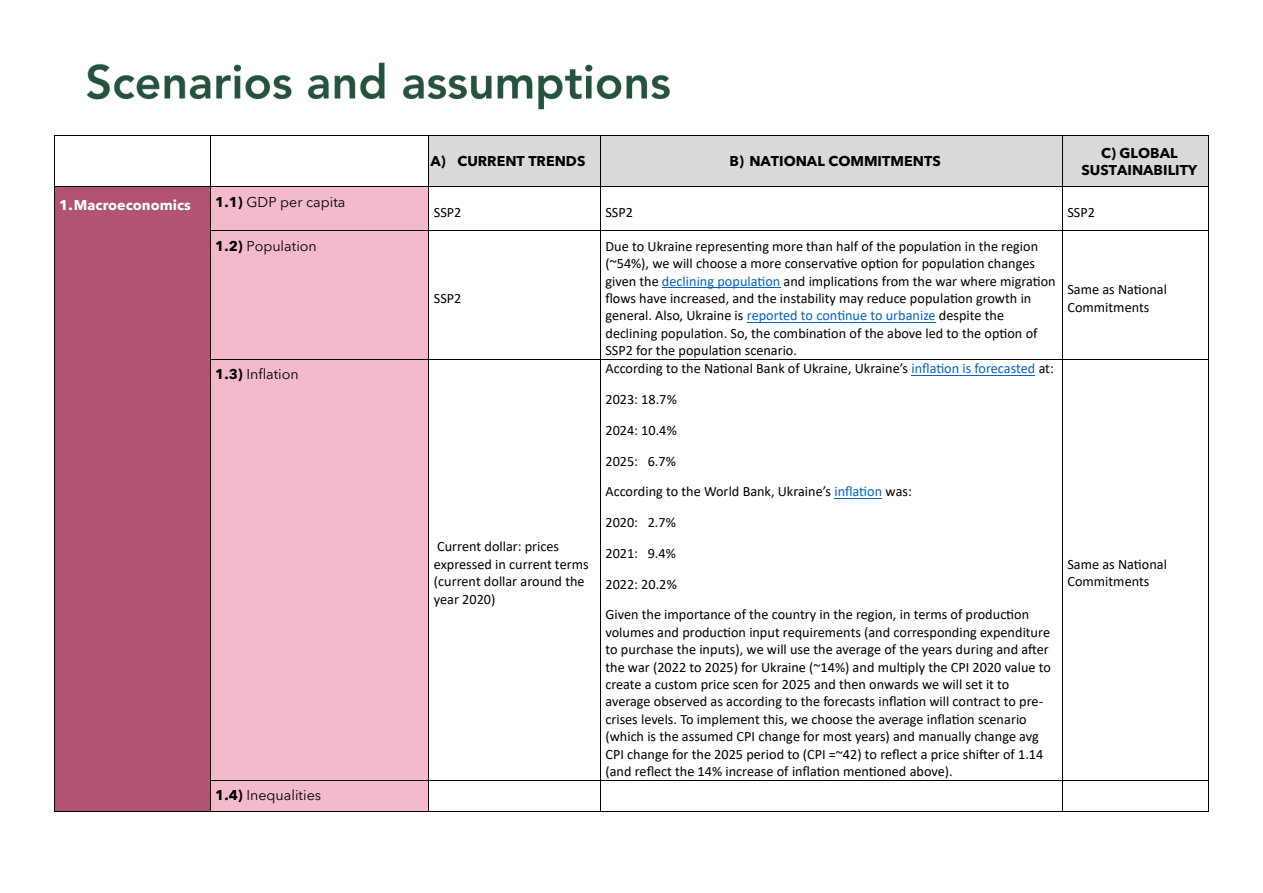
<style>
.page{position:relative;width:1263px;height:893px;background:#fff}
.page>*{position:absolute;margin:0;border:0;box-sizing:border-box;transform-origin:0 0}
.t1{font:14.25px/17.4px "Calibri";color:#000}
.t2{font:14.25px "Avenir Next LT Pro";color:#000}
.t3{font:700 14.25px/17.2px "Avenir Next LT Pro";color:#000;text-align:center}
.t4{font:700 14.25px "Avenir Next LT Pro";color:#fff}
.s1{font-weight:700}
.s2{color:#0563c1}
</style>
<div class="page">
<img style="left:86px;top:62px;width:584px;height:48px">
<div style="left:429px;top:136px;width:171px;height:50px;background:#d9d9d9"></div>
<div style="left:600px;top:136px;width:462px;height:50px;background:#d9d9d9"></div>
<div style="left:1063px;top:136px;width:145px;height:50px;background:#d9d9d9"></div>
<hr style="left:54px;top:135px;width:156px;height:1px;background:#000">
<hr style="left:210px;top:135px;width:218px;height:1px;background:#000">
<hr style="left:429px;top:135px;width:171px;height:1px;background:#000">
<hr style="left:600px;top:135px;width:462px;height:1px;background:#000">
<hr style="left:1063px;top:135px;width:145px;height:1px;background:#000">
<hr style="left:54px;top:136px;width:1px;height:50px;background:#000">
<hr style="left:210px;top:136px;width:1px;height:50px;background:#000">
<hr style="left:428px;top:136px;width:1px;height:50px;background:#000">
<hr style="left:600px;top:136px;width:1px;height:50px;background:#000">
<hr style="left:1062px;top:136px;width:1px;height:50px;background:#000">
<hr style="left:1208px;top:136px;width:1px;height:50px;background:#000">
<div style="left:54px;top:187px;width:156px;height:625px;background:#b15372"></div>
<div style="left:210px;top:187px;width:218px;height:43px;background:#f4bacc"></div>
<hr style="left:54px;top:186px;width:156px;height:1px;background:#000">
<hr style="left:210px;top:186px;width:218px;height:1px;background:#000">
<hr style="left:429px;top:186px;width:171px;height:1px;background:#000">
<hr style="left:600px;top:186px;width:462px;height:1px;background:#000">
<hr style="left:1063px;top:186px;width:145px;height:1px;background:#000">
<hr style="left:54px;top:187px;width:1px;height:43px;background:#000">
<hr style="left:210px;top:187px;width:1px;height:43px;background:#000">
<hr style="left:428px;top:187px;width:1px;height:43px;background:#000">
<hr style="left:600px;top:187px;width:1px;height:43px;background:#000">
<hr style="left:1062px;top:187px;width:1px;height:43px;background:#000">
<hr style="left:1208px;top:187px;width:1px;height:43px;background:#000">
<div style="left:210px;top:231px;width:218px;height:128px;background:#f4bacc"></div>
<hr style="left:662px;top:287px;width:118px;height:1px;background:#0563c1">
<hr style="left:747px;top:322px;width:189px;height:1px;background:#0563c1">
<hr style="left:210px;top:230px;width:218px;height:1px;background:#000">
<hr style="left:429px;top:230px;width:171px;height:1px;background:#000">
<hr style="left:600px;top:230px;width:462px;height:1px;background:#000">
<hr style="left:1063px;top:230px;width:145px;height:1px;background:#000">
<hr style="left:54px;top:231px;width:1px;height:128px;background:#000">
<hr style="left:210px;top:231px;width:1px;height:128px;background:#000">
<hr style="left:428px;top:231px;width:1px;height:128px;background:#000">
<hr style="left:600px;top:231px;width:1px;height:128px;background:#000">
<hr style="left:1062px;top:231px;width:1px;height:128px;background:#000">
<hr style="left:1208px;top:231px;width:1px;height:128px;background:#000">
<div style="left:210px;top:360px;width:218px;height:420px;background:#f4bacc"></div>
<hr style="left:911px;top:375px;width:124px;height:1px;background:#0563c1">
<hr style="left:834px;top:498px;width:48px;height:1px;background:#0563c1">
<hr style="left:210px;top:359px;width:218px;height:1px;background:#000">
<hr style="left:429px;top:359px;width:171px;height:1px;background:#000">
<hr style="left:600px;top:359px;width:462px;height:1px;background:#000">
<hr style="left:1063px;top:359px;width:145px;height:1px;background:#000">
<hr style="left:54px;top:360px;width:1px;height:420px;background:#000">
<hr style="left:210px;top:360px;width:1px;height:420px;background:#000">
<hr style="left:428px;top:360px;width:1px;height:420px;background:#000">
<hr style="left:600px;top:360px;width:1px;height:420px;background:#000">
<hr style="left:1062px;top:360px;width:1px;height:420px;background:#000">
<hr style="left:1208px;top:360px;width:1px;height:420px;background:#000">
<div style="left:210px;top:781px;width:218px;height:31px;background:#f4bacc"></div>
<hr style="left:210px;top:780px;width:218px;height:1px;background:#000">
<hr style="left:429px;top:780px;width:171px;height:1px;background:#000">
<hr style="left:600px;top:780px;width:462px;height:1px;background:#000">
<hr style="left:1063px;top:780px;width:145px;height:1px;background:#000">
<hr style="left:54px;top:780px;width:1px;height:32px;background:#000">
<hr style="left:54px;top:812px;width:156px;height:1px;background:#000">
<hr style="left:210px;top:780px;width:1px;height:32px;background:#000">
<hr style="left:210px;top:812px;width:218px;height:1px;background:#000">
<hr style="left:428px;top:780px;width:1px;height:32px;background:#000">
<hr style="left:429px;top:812px;width:171px;height:1px;background:#000">
<hr style="left:600px;top:780px;width:1px;height:32px;background:#000">
<hr style="left:600px;top:812px;width:462px;height:1px;background:#000">
<hr style="left:1062px;top:780px;width:1px;height:32px;background:#000">
<hr style="left:1063px;top:812px;width:145px;height:1px;background:#000">
<hr style="left:1208px;top:780px;width:1px;height:32px;background:#000">
<p class="t4" style="left:59px;top:196px;width:133px">1.Macroeconomics</p>
<p class="t2" style="left:215px;top:193px;width:132px"><span class="s1">1.1)</span> GDP per capita</p>
<p class="t2" style="left:215px;top:237px;width:103px"><span class="s1">1.2)</span> Population</p>
<p class="t2" style="left:215px;top:365px;width:85px"><span class="s1">1.3)</span> Inflation</p>
<p class="t2" style="left:215px;top:787px;width:107px"><span class="s1">1.4)</span> Inequalities</p>
<p class="t3" style="left:430px;top:152px;width:156px">A) CURRENT TRENDS</p>
<p class="t3" style="left:729px;top:152px;width:213px">B) NATIONAL COMMITMENTS</p>
<p class="t3" style="left:1081px;top:144px;width:117px">C) GLOBAL<br>SUSTAINABILITY</p>
<p class="t1" style="left:434px;top:204px;width:29px">SSP2</p>
<p class="t1" style="left:605px;top:204px;width:29px">SSP2</p>
<p class="t1" style="left:1067px;top:204px;width:29px">SSP2</p>
<p class="t1" style="left:434px;top:291px;width:29px">SSP2</p>
<p class="t1" style="left:434px;top:539px;width:156px">Current dollar: prices expressed in current terms (current dollar around the year 2020)</p>
<p class="t1" style="left:605px;top:238px;width:452px">Due to Ukraine representing more than half of the population in the region (~54%), we will choose a more conservative option for population changes given the <span class="s2">declining population</span> and implications from the war where migration flows have increased, and the instability may reduce population growth in general. Also, Ukraine is <span class="s2">reported to continue to urbanize</span> despite the declining population. So, the combination of the above led to the option of SSP2 for the population scenario.</p>
<p class="t1" style="left:605px;top:361px;width:450px">According to the National Bank of Ukraine, Ukraine’s <span class="s2">inflation is forecasted</span> at:</p>
<p class="t1" style="left:605px;top:392px;width:73px">2023: 18.7%</p>
<p class="t1" style="left:605px;top:423px;width:73px">2024: 10.4%</p>
<p class="t1" style="left:605px;top:453px;width:72px">2025: 6.7%</p>
<p class="t1" style="left:605px;top:484px;width:308px">According to the World Bank, Ukraine’s <span class="s2">inflation</span> was:</p>
<p class="t1" style="left:605px;top:515px;width:72px">2020: 2.7%</p>
<p class="t1" style="left:605px;top:546px;width:72px">2021: 9.4%</p>
<p class="t1" style="left:605px;top:576px;width:73px">2022: 20.2%</p>
<p class="t1" style="left:605px;top:607px;width:447px">Given the importance of the country in the region, in terms of production volumes and production input requirements (and corresponding expenditure to purchase the inputs), we will use the average of the years during and after the war (2022 to 2025) for Ukraine (~14%) and multiply the CPI 2020 value to create a custom price scen for 2025 and then onwards we will set it to average observed as according to the forecasts inflation will contract to pre&shy;crises levels. To implement this, we choose the average inflation scenario (which is the assumed CPI change for most years) and manually change avg CPI change for the 2025 period to (CPI =~42) to reflect a price shifter of 1.14 (and reflect the 14% increase of inflation mentioned above).</p>
<p class="t1" style="left:1067px;top:282px;width:101px">Same as National<br>Commitments</p>
<p class="t1" style="left:1067px;top:557px;width:101px">Same as National<br>Commitments</p>
</div>
